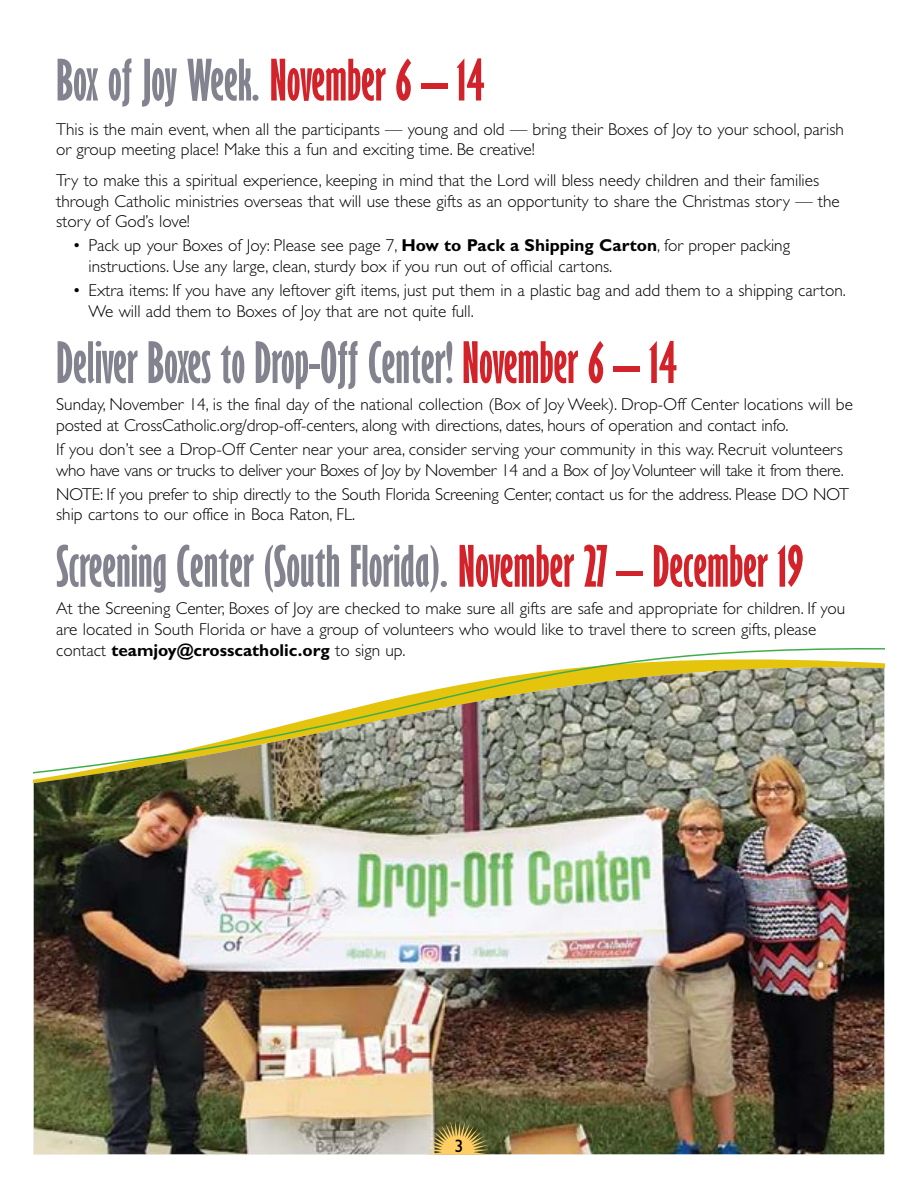
<style>
.page{position:relative;width:918px;height:1188px;background:#fff}
.page>*{position:absolute;margin:0;border:0;box-sizing:border-box;transform-origin:0 0}
.t1{font:700 extra-condensed 52.5px "Gill Sans";color:#83838f}
.t2{font:18px "Gill Sans";color:#000}
.t3{font:300 17.25px/20.7px "Gill Sans";color:#000}
.t4{font:300 17.25px/20.7px "Gill Sans";letter-spacing:-.02em;color:#000}
.s1{color:#d2232a}
.s2{font-family:"Helvetica Neue";font-weight:500;font-stretch:normal;color:#d2232a}
.s3{font-weight:700}
</style>
<div class="page">
<img style="left:34px;top:775px;width:850px;height:379px">
<svg style="left:34px;top:648px;width:850px;height:127px"></svg>
<svg style="left:426px;top:1121px;width:63px;height:34px"></svg>
<h1 class="t1" style="left:56px;top:48px;width:430px">Box of Joy Week. <span class="s1">November 6</span> <span class="s2">–</span> <span class="s1">14</span></h1>
<p class="t3" style="left:56px;top:119px;width:789px">This is the main event, when all the participants — young and old — bring their Boxes of Joy to your school, parish or group meeting place! Make this a fun and exciting time. Be creative!</p>
<p class="t3" style="left:56px;top:170px;width:785px">Try to make this a spiritual experience, keeping in mind that the Lord will bless needy children and their families through Catholic ministries overseas that will use these gifts as an opportunity to share the Christmas story — the story of God’s love!</p>
<p class="t3" style="left:89px;top:236px;width:703px;text-indent:-16px">• Pack up your Boxes of Joy: Please see page 7, <span class="s3">How to Pack a Shipping Carton</span>, for proper packing instructions. Use any large, clean, sturdy box if you run out of official cartons.</p>
<p class="t3" style="left:89px;top:280px;width:759px;text-indent:-16px">• Extra items: If you have any leftover gift items, just put them in a plastic bag and add them to a shipping carton.<br>We will add them to Boxes of Joy that are not quite full.</p>
<h1 class="t1" style="left:56px;top:331px;width:622px">Deliver Boxes to Drop-Off Center! <span class="s1">November 6</span> <span class="s2">–</span> <span class="s1">14</span></h1>
<p class="t3" style="left:56px;top:395px;width:798px">Sunday, November 14, is the final day of the national collection (Box of Joy Week). Drop-Off Center locations will be posted at CrossCatholic.org/drop-off-centers, along with directions, dates, hours of operation and contact info.</p>
<p class="t4" style="left:56px;top:439px;width:789px">If you don’t see a Drop-Off Center near your area, consider serving your community in this way. Recruit volunteers who have vans or trucks to deliver your Boxes of Joy by November 14 and a Box of Joy Volunteer will take it from there.</p>
<p class="t3" style="left:56px;top:484px;width:794px">NOTE: If you prefer to ship directly to the South Florida Screening Center, contact us for the address. Please DO NOT ship cartons to our office in Boca Raton, FL.</p>
<h1 class="t1" style="left:56px;top:534px;width:749px">Screening Center (South Florida). <span class="s1">November 27 – December 19</span></h1>
<p class="t3" style="left:56px;top:598px;width:791px">At the Screening Center, Boxes of Joy are checked to make sure all gifts are safe and appropriate for children. If you are located in South Florida or have a group of volunteers who would like to travel there to screen gifts, please contact <span class="s3">teamjoy@crosscatholic.org</span> to sign up.</p>
<p class="t2" style="left:454px;top:1136px;width:10px">3</p>
</div>
